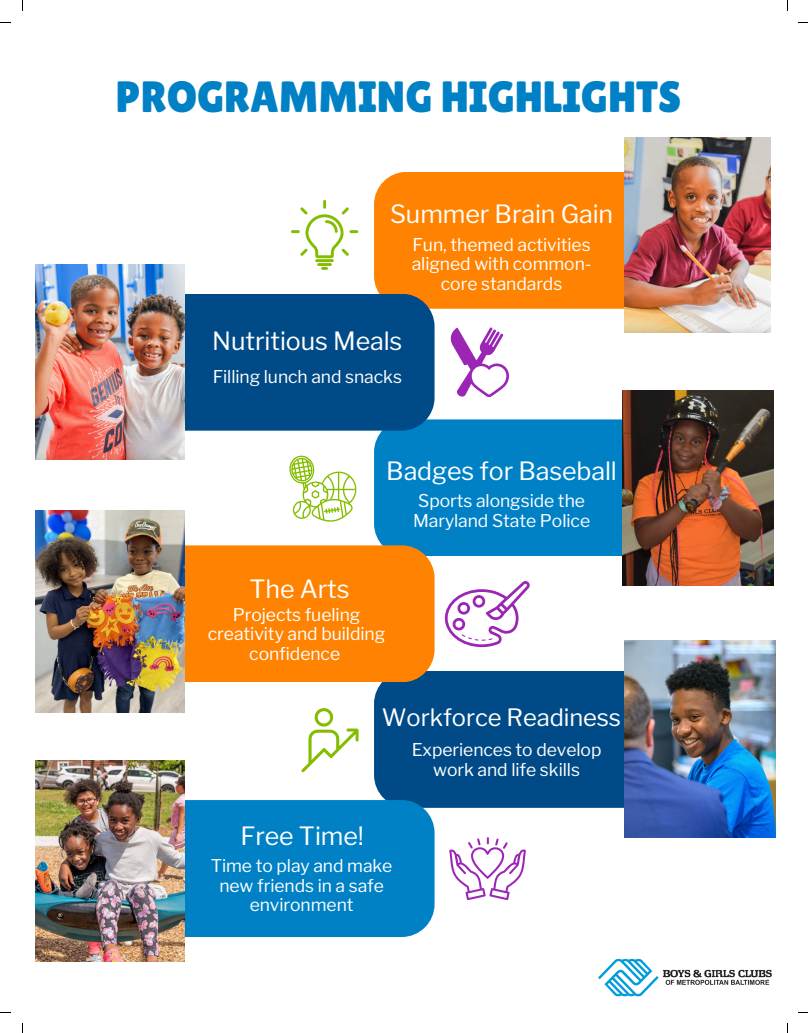
<style>
.page{position:relative;width:808px;height:1033px;background:#fff}
.page>*{position:absolute;margin:0;border:0;box-sizing:border-box;transform-origin:0 0}
.t1{font:43.75px "Lilita One";color:#0081c6}
.t2{font:25px "Libre Franklin";letter-spacing:-.005em;color:#fff}
.t3{font:23.75px "Libre Franklin";letter-spacing:-.005em;color:#fff}
.t4{font:17.5px/19.8px "Libre Franklin";letter-spacing:-.005em;color:#fff;text-align:center}
</style>
<div class="page">
<div style="left:374px;top:172px;width:363px;height:137px;background:#ff8200;border-radius:33px"></div>
<div style="left:374px;top:419px;width:363px;height:137px;background:#0081c6;border-radius:33px"></div>
<div style="left:374px;top:671px;width:363px;height:136px;background:#004b87;border-radius:33px"></div>
<div style="left:71px;top:294px;width:363px;height:136px;background:#004b87;border-radius:33px"></div>
<div style="left:71px;top:545px;width:363px;height:137px;background:#ff8200;border-radius:33px"></div>
<div style="left:71px;top:800px;width:363px;height:137px;background:#0081c6;border-radius:33px"></div>
<img style="left:598px;top:958px;width:174px;height:39px">
<img style="left:624px;top:137px;width:146px;height:195px">
<img style="left:35px;top:264px;width:149px;height:195px">
<svg style="left:291px;top:200px;width:67px;height:70px"></svg>
<svg style="left:450px;top:327px;width:59px;height:70px"></svg>
<svg style="left:289px;top:455px;width:68px;height:67px"></svg>
<svg style="left:445px;top:581px;width:84px;height:66px"></svg>
<svg style="left:301px;top:708px;width:57px;height:64px"></svg>
<svg style="left:449px;top:837px;width:77px;height:63px"></svg>
<img style="left:622px;top:390px;width:151px;height:195px">
<img style="left:35px;top:760px;width:149px;height:201px">
<img style="left:624px;top:641px;width:151px;height:197px">
<img style="left:35px;top:510px;width:149px;height:202px">
<h2 class="t1" style="left:116px;top:71px;width:567px">PROGRAMMING HIGHLIGHTS</h2>
<p class="t2" style="left:390px;top:199px;width:225px">Summer Brain Gain</p>
<h2 class="t4" style="left:412px;top:234px;width:181px">Fun, themed activities aligned with common&shy;core standards</h2>
<p class="t2" style="left:212px;top:326px;width:191px">Nutritious Meals</p>
<p class="t4" style="left:213px;top:366px;width:191px">Filling lunch and snacks</p>
<p class="t2" style="left:386px;top:455px;width:232px">Badges for Baseball</p>
<h2 class="t2" style="left:249px;top:574px;width:102px">The Arts</h2>
<p class="t4" style="left:208px;top:604px;width:179px">Projects fueling creativity and building confidence</p>
<p class="t4" style="left:413px;top:490px;width:179px;text-align:left">Sports alongside the<br>Maryland State Police</p>
<p class="t3" style="left:382px;top:703px;width:241px">Workforce Readiness</p>
<p class="t2" style="left:240px;top:820px;width:125px">Free Time!</p>
<p class="t4" style="left:211px;top:855px;width:183px">Time to play and make new friends in a safe environment</p>
<p class="t4" style="left:411px;top:740px;width:191px">Experiences to develop work and life skills</p>
</div>
